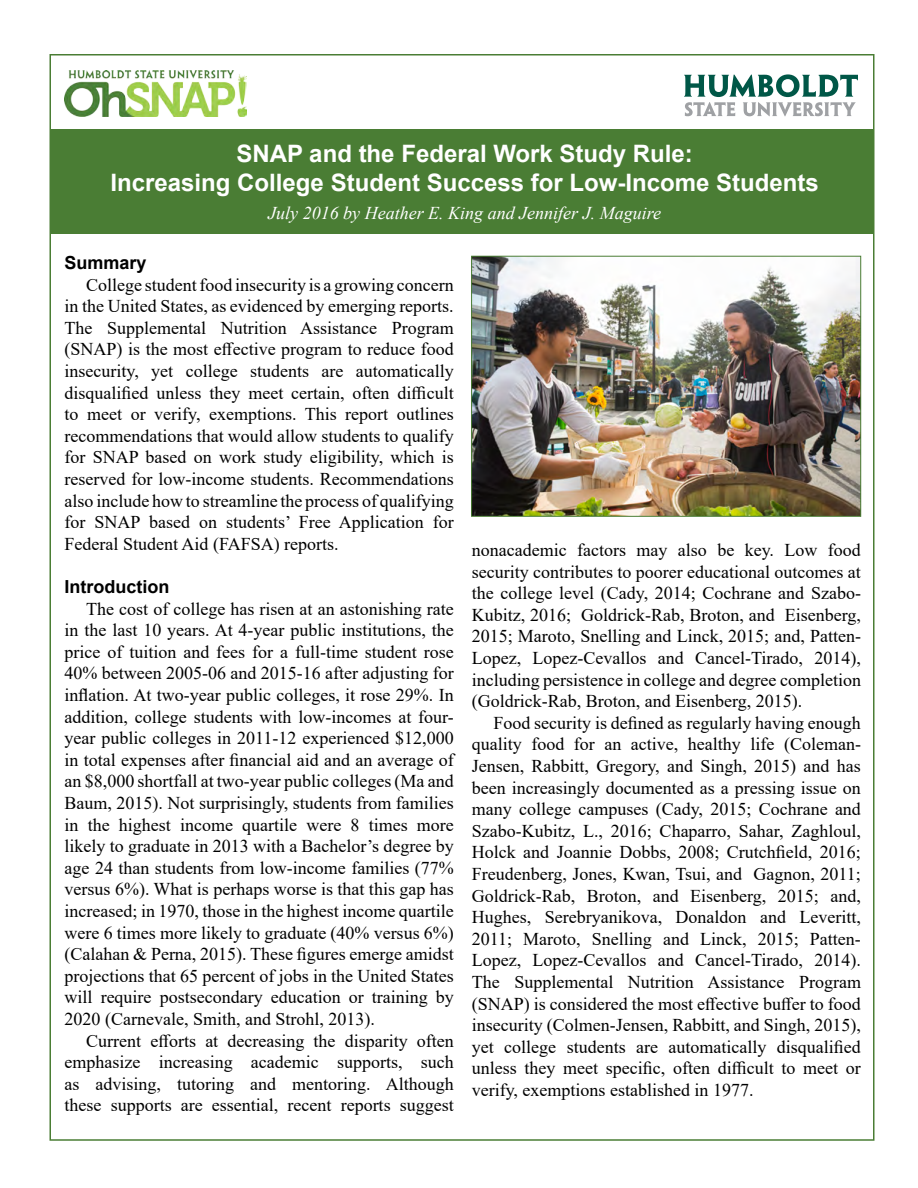
<style>
.page{position:relative;width:918px;height:1188px;background:#fff}
.page>*{position:absolute;margin:0;border:0;box-sizing:border-box;transform-origin:0 0}
.t1{font:700 24px/28.8px "Arial";color:#fff;text-align:center}
.t2{font:18px/21.6px "Times New Roman";color:#000;text-align:justify}
.t3{font:italic 18px "Times New Roman";color:#fff}
.t4{font:700 18px "Arial";color:#000}
</style>
<div class="page">
<svg style="left:684px;top:74px;width:174px;height:42px"></svg>
<img style="left:473px;top:258px;width:386px;height:257px">
<div style="left:471px;top:256px;width:390px;height:261px;border:1px solid #4a7d34"></div>
<div style="left:51px;top:130px;width:822px;height:104px;background:#4a7d34"></div>
<img style="left:65px;top:70px;width:181px;height:46px">
<h1 class="t1" style="left:111px;top:140px;width:710px">SNAP and the Federal Work Study Rule:<br>Increasing College Student Success for Low-Income Students</h1>
<p class="t3" style="left:268px;top:201px;width:394px">July 2016 by Heather E. King and Jennifer J. Maguire</p>
<p class="t4" style="left:65px;top:250px;width:84px">Summary</p>
<p class="t2" style="left:65px;top:273px;width:391px;text-indent:22px">College student food insecurity is a growing concern in the United States, as evidenced by emerging reports.<br>The Supplemental Nutrition Assistance Program (SNAP) is the most effective program to reduce food insecurity, yet college students are automatically disqualified unless they meet certain, often difficult to meet or verify, exemptions. This report outlines recommendations that would allow students to qualify for SNAP based on work study eligibility, which is reserved for low-income students. Recommendations also include how to streamline the process of qualifying for SNAP based on students’ Free Application for Federal Student Aid (FAFSA) reports.</p>
<p class="t4" style="left:65px;top:574px;width:106px">Introduction</p>
<p class="t2" style="left:65px;top:597px;width:391px;text-indent:22px">The cost of college has risen at an astonishing rate in the last 10 years. At 4-year public institutions, the price of tuition and fees for a full-time student rose 40% between 2005-06 and 2015-16 after adjusting for inflation. At two-year public colleges, it rose 29%. In addition, college students with low-incomes at four&shy;year public colleges in 2011-12 experienced $12,000 in total expenses after financial aid and an average of an $8,000 shortfall at two-year public colleges (Ma and Baum, 2015). Not surprisingly, students from families in the highest income quartile were 8 times more likely to graduate in 2013 with a Bachelor’s degree by age 24 than students from low-income families (77% versus 6%). What is perhaps worse is that this gap has increased; in 1970, those in the highest income quartile were 6 times more likely to graduate (40% versus 6%) (Calahan &amp; Perna, 2015). These figures emerge amidst projections that 65 percent of jobs in the United States will require postsecondary education or training by 2020 (Carnevale, Smith, and Strohl, 2013).</p>
<p class="t2" style="left:65px;top:1029px;width:391px;text-indent:22px">Current efforts at decreasing the disparity often emphasize increasing academic supports, such as advising, tutoring and mentoring. Although these supports are essential, recent reports suggest</p>
<p class="t2" style="left:472px;top:539px;width:391px">nonacademic factors may also be key. Low food security contributes to poorer educational outcomes at the college level (Cady, 2014; Cochrane and Szabo-Kubitz, 2016; Goldrick-Rab, Broton, and Eisenberg, 2015; Maroto, Snelling and Linck, 2015; and, Patten-Lopez, Lopez-Cevallos and Cancel-Tirado, 2014), including persistence in college and degree completion (Goldrick-Rab, Broton, and Eisenberg, 2015).</p>
<p class="t2" style="left:472px;top:711px;width:391px;text-indent:22px">Food security is defined as regularly having enough quality food for an active, healthy life (Coleman-Jensen, Rabbitt, Gregory, and Singh, 2015) and has been increasingly documented as a pressing issue on many college campuses (Cady, 2015; Cochrane and Szabo-Kubitz, L., 2016; Chaparro, Sahar, Zaghloul, Holck and Joannie Dobbs, 2008; Crutchfield, 2016; Freudenberg, Jones, Kwan, Tsui, and Gagnon, 2011; Goldrick-Rab, Broton, and Eisenberg, 2015; and, Hughes, Serebryanikova, Donaldon and Leveritt, 2011; Maroto, Snelling and Linck, 2015; Patten-Lopez, Lopez-Cevallos and Cancel-Tirado, 2014).<br>The Supplemental Nutrition Assistance Program (SNAP) is considered the most effective buffer to food insecurity (Colmen-Jensen, Rabbitt, and Singh, 2015), yet college students are automatically disqualified unless they meet specific, often difficult to meet or verify, exemptions established in 1977.</p>
</div>
